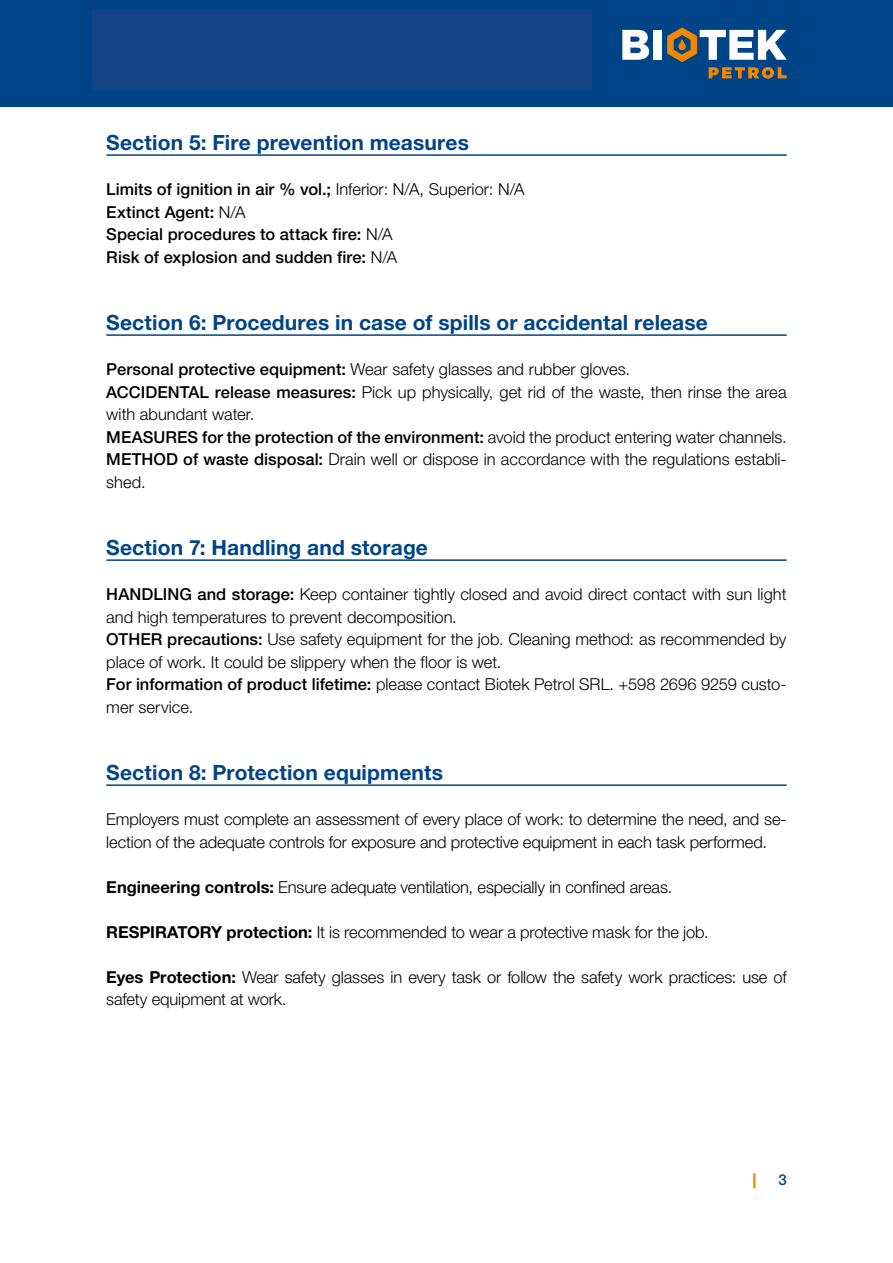
<style>
.page{position:relative;width:893px;height:1263px;background:#fff}
.page>*{position:absolute;margin:0;border:0;box-sizing:border-box;transform-origin:0 0}
.t1{font:700 21px "Helvetica Neue LT Std";letter-spacing:.005em;color:#048}
.t2{font:300 16.5px/22.5px "Helvetica Neue LT Std";letter-spacing:-.005em;color:#000}
.t3{font:500 16.5px/22.5px "Helvetica Neue LT Std";letter-spacing:.005em;color:#000}
.t4{font:800 15px "Helvetica Neue LT Std";color:#f18700}
.t5{font:500 15px "Helvetica Neue LT Std";color:#048}
.s1{font-weight:300}
.s2{font-weight:500}
.s3{font-weight:700}
</style>
<div class="page">
<div style="left:0;top:0;width:893px;height:106px;background:#048"></div>
<svg style="left:622px;top:30px;width:27px;height:30px"></svg>
<div style="left:653px;top:30px;width:9px;height:30px;background:#fff"></div>
<svg style="left:667px;top:28px;width:120px;height:51px"></svg>
<hr style="left:106px;top:154px;width:681px;height:2px;background:#048">
<hr style="left:106px;top:334px;width:681px;height:2px;background:#048">
<hr style="left:106px;top:559px;width:681px;height:2px;background:#048">
<hr style="left:106px;top:784px;width:681px;height:2px;background:#048">
<div style="left:92px;top:11px;width:499px;height:79px;background:#124485"></div>
<p class="t1" style="left:106px;top:130px;width:364px">Section 5: Fire prevention measures</p>
<p class="t3" style="left:106px;top:178px;width:420px">Limits of ignition in air % vol.; <span class="s1">Inferior: N/A, Superior: N/A </span>Extinct Agent: <span class="s1">N/A<br></span>Special procedures to attack fire: <span class="s1">N/A<br></span>Risk of explosion and sudden fire: <span class="s1">N/A</span></p>
<p class="t1" style="left:106px;top:310px;width:603px">Section 6: Procedures in case of spills or accidental release</p>
<p class="t2" style="left:106px;top:358px;width:682px"><span class="s2">Personal protective equipment:</span> Wear safety glasses and rubber gloves.<br><span class="s2">ACCIDENTAL release measures:</span> Pick up physically, get rid of the waste, then rinse the area with abundant water.<br><span class="s2">MEASURES for the protection of the environment:</span> avoid the product entering water channels.<br><span class="s2">METHOD of waste disposal:</span> Drain well or dispose in accordance with the regulations establi&shy;shed.</p>
<p class="t1" style="left:106px;top:535px;width:323px">Section 7: Handling and storage</p>
<p class="t2" style="left:106px;top:583px;width:682px"><span class="s2">HANDLING and storage:</span> Keep container tightly closed and avoid direct contact with sun light and high temperatures to prevent decomposition.<br><span class="s2">OTHER precautions:</span> Use safety equipment for the job. Cleaning method: as recommended by place of work. It could be slippery when the floor is wet.<br><span class="s2">For information of product lifetime:</span> please contact Biotek Petrol SRL. +598 2696 9259 custo&shy;mer service.</p>
<p class="t1" style="left:106px;top:760px;width:338px">Section 8: Protection equipments</p>
<p class="t2" style="left:106px;top:808px;width:682px">Employers must complete an assessment of every place of work: to determine the need, and se&shy;lection of the adequate controls for exposure and protective equipment in each task performed.</p>
<p class="t2" style="left:106px;top:875px;width:567px"><span class="s3">Engineering controls:</span> Ensure adequate ventilation, especially in confined areas.</p>
<p class="t2" style="left:106px;top:920px;width:604px"><span class="s3">RESPIRATORY protection:</span> It is recommended to wear a protective mask for the job.</p>
<p class="t2" style="left:106px;top:965px;width:682px"><span class="s3">Eyes Protection:</span> Wear safety glasses in every task or follow the safety work practices: use of safety equipment at work.</p>
<p class="t4" style="left:753px;top:1171px;width:5px">|</p>
<p class="t5" style="left:778px;top:1171px;width:10px">3</p>
</div>
